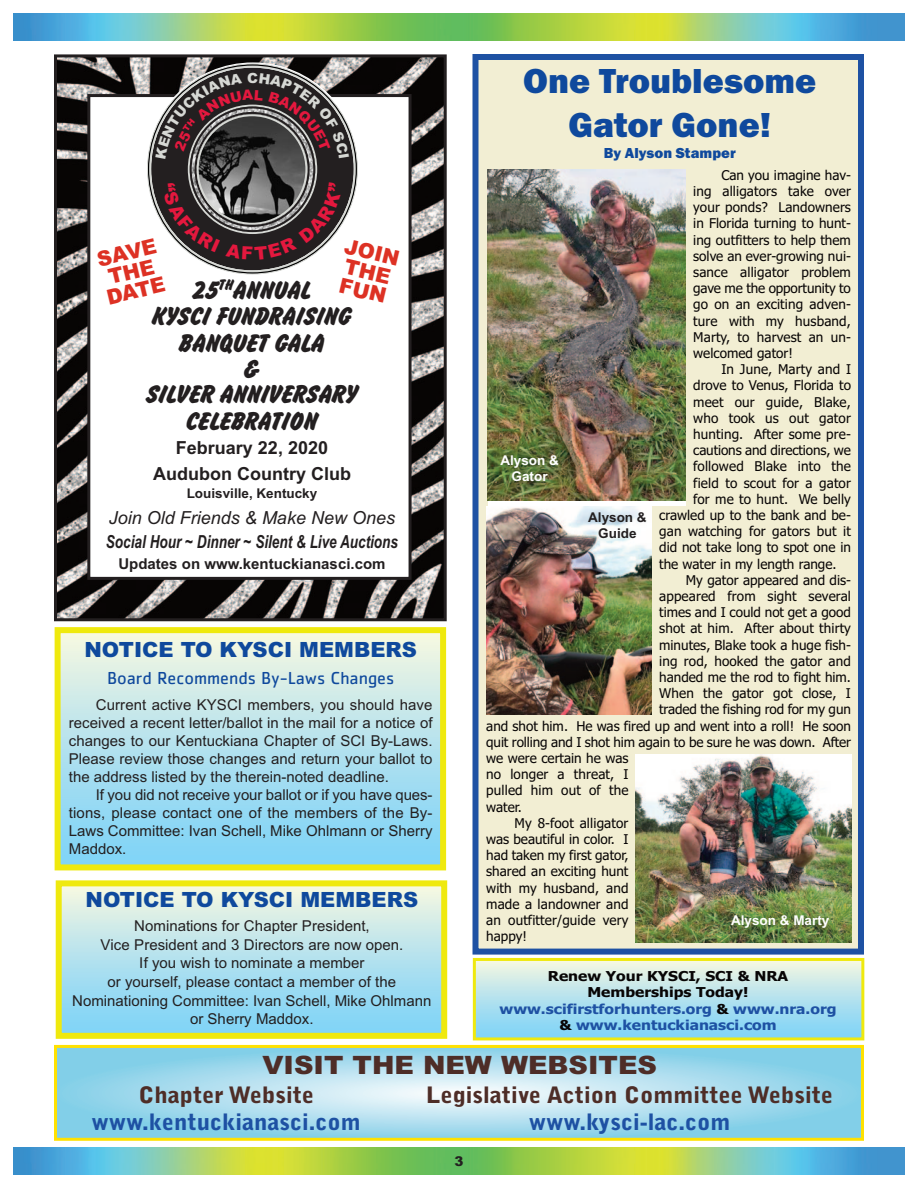
<style>
.page{position:relative;width:918px;height:1188px;background:#fff}
.page>*{position:absolute;margin:0;border:0;box-sizing:border-box;transform-origin:0 0}
.t1{font:800 36px/43.2px "Franklin Gothic";color:#0f499d;text-align:center}
.t2{font:27px/26.1px "Brush Hand New";color:#231f20;text-align:center}
.t3{font:900 25.35px "Arial";color:#4e2d27;scale:1.07 1}
.t4{font:900 22.5px "Bell Gothic Std";color:#4e2d27;scale:1.07 1}
.t5{font:900 22.5px "Bell Gothic Std";color:#1e51a3;scale:1.07 1}
.t6{font:900 21px "Arial";color:#0f499d}
.t7{font:900 21px/19.6px "Arial";color:#dd3124}
.t8{font:italic 700 18px "Arial Narrow";color:#231f20;scale:.92 1}
.t9{font:700 18px/26.1px "Arial";color:#231f20;text-align:center}
.t10{font:18px "Cachet Std";color:#0f499d}
.t11{font:italic 18px "Arial";color:#231f20}
.t12{font:15px/18px "Arial";color:#231f20;text-align:justify}
.t13{font:700 15px "Arial";color:#231f20}
.t14{font:800 15px "Franklin Gothic";color:#0f499d}
.t15{font:900 14.1px "Arial";color:#d6d8d4}
.t16{font:700 13.65px/16.5px "Tahoma";color:#1e51a3;text-align:center;scale:1.13 1}
.t17{font:13.5px/16.2px "Tahoma";color:#080505;text-align:justify}
.t18{font:700 13.5px/16.2px "Arial";color:#231f20;text-align:center}
.t19{font:700 13.5px/16.2px "Arial";color:#fff;text-align:center}
.t20{font:900 13.5px "Arial";color:#231f20}
.s1{color:#080505}
</style>
<div class="page">
<svg style="left:14px;top:1147px;width:890px;height:1px"></svg>
<img style="left:14px;top:1148px;width:891px;height:26px">
<img style="left:14px;top:14px;width:891px;height:26px">
<div style="left:478px;top:60px;width:380px;height:889px;background:#f2eed3"></div>
<div style="left:472px;top:54px;width:392px;height:901px;border:6px solid #1e51a3"></div>
<img style="left:488px;top:170px;width:198px;height:330px">
<img style="left:636px;top:754px;width:215px;height:188px">
<img style="left:486px;top:506px;width:166px;height:209px">
<svg style="left:58px;top:1049px;width:802px;height:88px;background:#a6dbed"></svg>
<div style="left:54px;top:1045px;width:810px;height:96px;border:3px solid #ffe101"></div>
<img style="left:58px;top:58px;width:385px;height:559px">
<div style="left:54px;top:54px;width:393px;height:567px;border:3px solid #231f20"></div>
<div style="left:90px;top:97px;width:319px;height:480px;background:#fff"></div>
<div style="left:87px;top:94px;width:325px;height:486px;border:3px solid #231f20"></div>
<svg style="left:147px;top:63px;width:211px;height:212px"></svg>
<div style="left:62px;top:886px;width:379px;height:147px;background:linear-gradient(to bottom,#f3f6e2,#79d1f9)"></div>
<div style="left:56px;top:880px;width:391px;height:159px;border:6px solid #efe90e"></div>
<div style="left:61px;top:633px;width:379px;height:231px;background:linear-gradient(to bottom,#f3f6e2,#79d1f9)"></div>
<div style="left:55px;top:627px;width:391px;height:243px;border:6px solid #efe90e"></div>
<div style="left:476px;top:961px;width:385px;height:76px;background:linear-gradient(to bottom,#f1f5e3,#7dd2f8)"></div>
<div style="left:473px;top:958px;width:391px;height:82px;border:3px solid #efe90e"></div>
<svg style="left:148px;top:65px;width:209px;height:208px;background:#5c5a5a"></svg>
<p class="t15" style="left:247px;top:70px;width:12px">C</p>
<h3 class="t7" style="left:95px;top:250px;width:62px;rotate:-13deg">SAVE<br>THE<br>DATE</h3>
<h3 class="t7" style="left:347px;top:237px;width:57px;rotate:13deg">JOIN<br>THE<br>FUN</h3>
<h2 class="t2" style="left:147px;top:280px;width:212px">25<sup>TH</sup>ANNUAL<br>KYSCI FUNDRAISING<br>BANQUET GALA<br>&amp;<br>SILVER ANNIVERSARY<br>CELEBRATION</h2>
<h3 class="t9" style="left:153px;top:435px;width:199px">February 22, 2020<br>Audubon Country Club</h3>
<p class="t18" style="left:187px;top:485px;width:132px">Louisville, Kentucky</p>
<h3 class="t11" style="left:109px;top:507px;width:288px">Join Old Friends &amp; Make New Ones</h3>
<h3 class="t8" style="left:106px;top:531px;width:319px">Social Hour ~ Dinner ~ Silent &amp; Live Auctions</h3>
<p class="t13" style="left:118px;top:555px;width:269px">Updates on www.kentuckianasci.com</p>
<h3 class="t6" style="left:84px;top:638px;width:334px">NOTICE TO KYSCI MEMBERS</h3>
<h3 class="t10" style="left:107px;top:672px;width:289px">Board Recommends By-Laws Changes</h3>
<p class="t12" style="left:69px;top:698px;width:365px;text-indent:27px">Current active KYSCI members, you should have received a recent letter/ballot in the mail for a notice of changes to our Kentuckiana Chapter of SCI By-Laws.<br>Please review those changes and return your ballot to the address listed by the therein-noted deadline.</p>
<p class="t12" style="left:69px;top:788px;width:365px;text-indent:27px">If you did not receive your ballot or if you have ques&shy;tions, please contact one of the members of the By-Laws Committee: Ivan Schell, Mike Ohlmann or Sherry Maddox.</p>
<h3 class="t6" style="left:86px;top:887px;width:334px">NOTICE TO KYSCI MEMBERS</h3>
<p class="t12" style="left:72px;top:918px;width:361px;line-height:18.6px;text-align:center">Nominations for Chapter President,<br>Vice President and 3 Directors are now open.<br>If you wish to nominate a member<br>or yourself, please contact a member of the Nominationing Committee: Ivan Schell, Mike Ohlmann or Sherry Maddox.</p>
<h1 class="t1" style="left:523px;top:62px;width:295px">One Troublesome<br>Gator Gone!</h1>
<p class="t14" style="left:604px;top:147px;width:133px">By Alyson Stamper</p>
<p class="t17" style="left:693px;top:168px;width:159px;text-indent:28px">Can you imagine hav&shy;ing alligators take over your ponds? Landowners in Florida turning to hunt&shy;ing outfitters to help them solve an ever-growing nui&shy;sance alligator problem gave me the opportunity to go on an exciting adven&shy;ture with my husband, Marty, to harvest an un&shy;welcomed gator!</p>
<p class="t17" style="left:721px;top:362px;width:131px">In June, Marty and I</p>
<p class="t17" style="left:693px;top:379px;width:159px">drove to Venus, Florida to</p>
<p class="t17" style="left:693px;top:395px;width:159px">meet our guide, Blake,</p>
<p class="t17" style="left:693px;top:411px;width:159px">who took us out gator</p>
<p class="t17" style="left:693px;top:427px;width:159px">hunting. After some pre-</p>
<p class="t17" style="left:693px;top:443px;width:159px">cautions and directions, we</p>
<p class="t17" style="left:693px;top:460px;width:159px">followed Blake into the</p>
<p class="t17" style="left:693px;top:476px;width:159px">field to scout for a gator</p>
<p class="t17" style="left:693px;top:492px;width:159px">for me to hunt. We belly</p>
<p class="t17" style="left:659px;top:508px;width:193px">crawled up to the bank and be-</p>
<p class="t17" style="left:659px;top:524px;width:193px">gan watching for gators but it</p>
<p class="t17" style="left:659px;top:541px;width:193px">did not take long to spot one in</p>
<p class="t17" style="left:659px;top:557px;width:179px">the water in my length range.</p>
<p class="t17" style="left:686px;top:573px;width:167px">My gator appeared and dis-</p>
<p class="t17" style="left:659px;top:589px;width:193px">appeared from sight several</p>
<p class="t17" style="left:659px;top:605px;width:193px">times and I could not get a good</p>
<p class="t17" style="left:659px;top:622px;width:193px">shot at him. After about thirty</p>
<p class="t17" style="left:659px;top:638px;width:193px">minutes, Blake took a huge fish-</p>
<p class="t17" style="left:659px;top:654px;width:193px">ing rod, hooked the gator and</p>
<p class="t17" style="left:659px;top:670px;width:193px">handed me the rod to fight him.</p>
<p class="t17" style="left:659px;top:686px;width:193px">When the gator got close, I</p>
<p class="t17" style="left:659px;top:703px;width:193px">traded the fishing rod for my gun</p>
<p class="t17" style="left:486px;top:719px;width:366px">and shot him. He was fired up and went into a roll! He soon</p>
<p class="t17" style="left:486px;top:735px;width:366px">quit rolling and I shot him again to be sure he was down. After</p>
<p class="t17" style="left:486px;top:751px;width:144px">we were certain he was</p>
<p class="t17" style="left:486px;top:767px;width:144px">no longer a threat, I</p>
<p class="t17" style="left:486px;top:784px;width:144px">pulled him out of the</p>
<p class="t17" style="left:486px;top:800px;width:37px">water.</p>
<p class="t17" style="left:515px;top:816px;width:115px">My 8-foot alligator</p>
<p class="t17" style="left:486px;top:832px;width:144px">was beautiful in color. I</p>
<p class="t17" style="left:486px;top:848px;width:144px">had taken my first gator,</p>
<p class="t17" style="left:486px;top:865px;width:144px">shared an exciting hunt</p>
<p class="t17" style="left:486px;top:881px;width:144px">with my husband, and</p>
<p class="t17" style="left:486px;top:897px;width:144px">made a landowner and</p>
<p class="t17" style="left:486px;top:913px;width:144px">an outfitter/guide very</p>
<p class="t17" style="left:486px;top:929px;width:42px">happy!</p>
<p class="t19" style="left:500px;top:452px;width:60px">Alyson &amp;<br>Gator</p>
<p class="t18" style="left:588px;top:509px;width:60px">Alyson &amp;<br>Guide</p>
<p class="t19" style="left:731px;top:912px;width:100px">Alyson &amp; Marty</p>
<p class="t16" style="left:500px;top:969px;width:300px"><span class="s1">Renew Your KYSCI, SCI &amp; NRA<br>Memberships Today! </span>www.scifirstforhunters.org <span class="s1">&amp;</span> www.nra.org <span class="s1">&amp;</span> www.kentuckianasci.com</p>
<h3 class="t3" style="left:263px;top:1051px;width:370px">VISIT THE NEW WEBSITES</h3>
<h3 class="t4" style="left:138px;top:1082px;width:166px">Chapter Website</h3>
<h3 class="t4" style="left:426px;top:1082px;width:382px">Legislative Action Committee Website</h3>
<h3 class="t5" style="left:92px;top:1109px;width:253px">www.kentuckianasci.com</h3>
<h3 class="t5" style="left:529px;top:1109px;width:190px">www.kysci-lac.com</h3>
<p class="t20" style="left:454px;top:1153px;width:11px">3</p>
</div>
